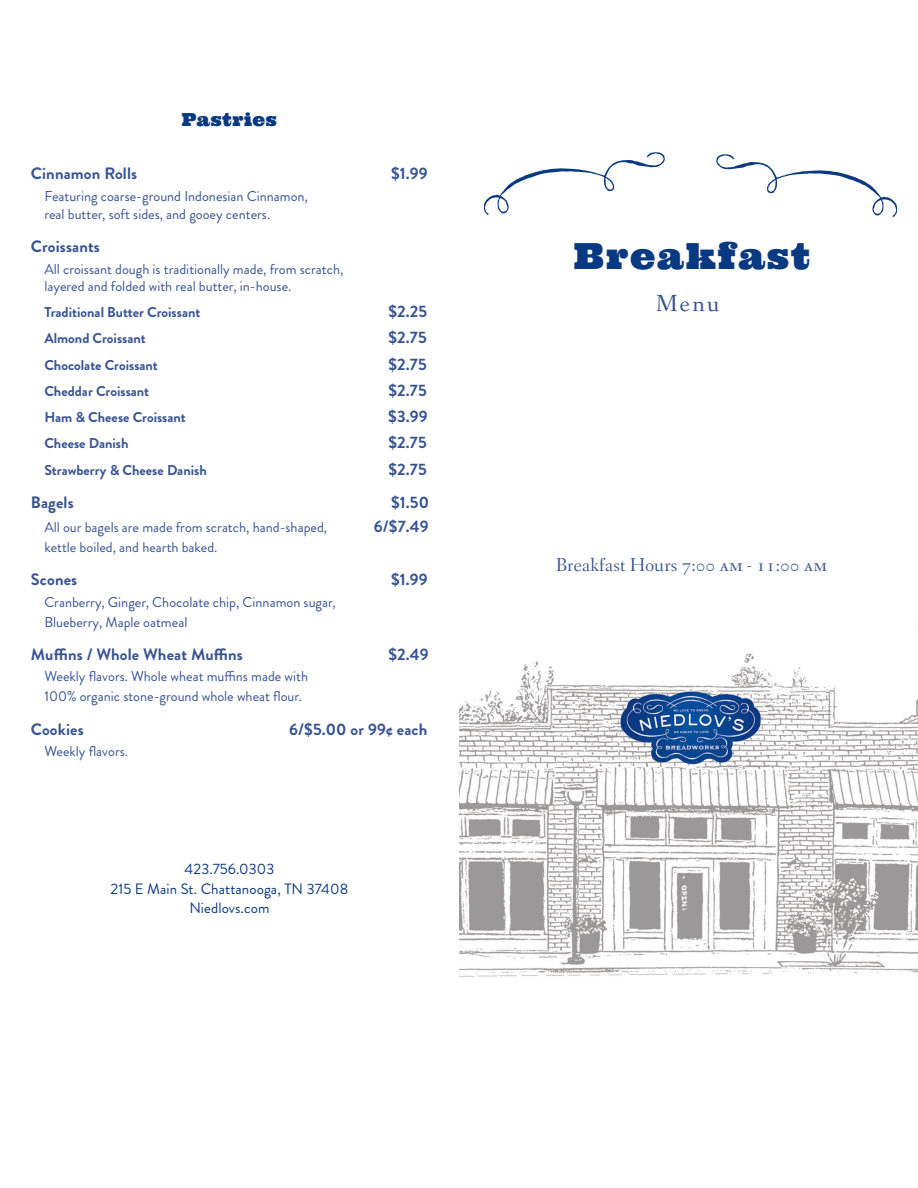
<style>
.page{position:relative;width:918px;height:1188px;background:#fff}
.page>*{position:absolute;margin:0;border:0;box-sizing:border-box;transform-origin:0 0}
.t1{font:36px "Ultra";letter-spacing:.04em;color:#083981}
.t2{font:24px "Fanwood Text";color:#375392}
.t3{font:19.5px "Fanwood";letter-spacing:.005em;color:#375392}
.t4{font:18px "Ultra";letter-spacing:.02em;color:#083981}
.t5{font:700 16.5px "Brandon Grotesque";letter-spacing:.01em;color:#375392}
.t6{font:15px/19.5px "Brandon Grotesque";letter-spacing:.005em;color:#083981;text-align:center}
.t7{font:14.25px/19.8px "Brandon Grotesque";color:#375392}
.t8{font:700 14.25px "Brandon Grotesque";color:#375392}
</style>
<div class="page">
<img style="left:459px;top:627px;width:459px;height:350px">
<svg style="left:484px;top:152px;width:181px;height:63px"></svg>
<svg style="left:716px;top:154px;width:181px;height:63px"></svg>
<p class="t4" style="left:182px;top:108px;width:97px">Pastries</p>
<p class="t5" style="left:31px;top:162px;width:108px">Cinnamon Rolls</p>
<p class="t5" style="left:391px;top:162px;width:38px">$1.99</p>
<p class="t7" style="left:44px;top:187px;width:265px;line-height:18px">Featuring coarse-ground Indonesian Cinnamon, real butter, soft sides, and gooey centers.</p>
<p class="t5" style="left:31px;top:235px;width:71px">Croissants</p>
<p class="t7" style="left:44px;top:260px;width:301px;line-height:17.2px">All croissant dough is traditionally made, from scratch, layered and folded with real butter, in-house.</p>
<p class="t8" style="left:44px;top:302px;width:157px">Traditional Butter Croissant</p>
<p class="t5" style="left:388px;top:300px;width:41px">$2.25</p>
<p class="t8" style="left:44px;top:328px;width:103px">Almond Croissant</p>
<p class="t5" style="left:388px;top:326px;width:40px">$2.75</p>
<p class="t8" style="left:44px;top:355px;width:115px">Chocolate Croissant</p>
<p class="t5" style="left:388px;top:352px;width:40px">$2.75</p>
<p class="t8" style="left:44px;top:381px;width:106px">Cheddar Croissant</p>
<p class="t5" style="left:388px;top:379px;width:40px">$2.75</p>
<p class="t8" style="left:44px;top:407px;width:143px">Ham &amp; Cheese Croissant</p>
<p class="t5" style="left:388px;top:405px;width:41px">$3.99</p>
<p class="t8" style="left:44px;top:434px;width:86px">Cheese Danish</p>
<p class="t5" style="left:388px;top:431px;width:40px">$2.75</p>
<p class="t8" style="left:44px;top:460px;width:164px">Strawberry &amp; Cheese Danish</p>
<p class="t5" style="left:388px;top:458px;width:40px">$2.75</p>
<p class="t5" style="left:31px;top:491px;width:44px">Bagels</p>
<p class="t5" style="left:391px;top:491px;width:40px">$1.50</p>
<p class="t7" style="left:44px;top:518px;width:284px">All our bagels are made from scratch, hand-shaped,</p>
<p class="t5" style="left:374px;top:515px;width:56px">6/$7.49</p>
<p class="t7" style="left:44px;top:537px;width:175px">kettle boiled, and hearth baked.</p>
<p class="t5" style="left:31px;top:568px;width:48px">Scones</p>
<p class="t5" style="left:391px;top:568px;width:38px">$1.99</p>
<p class="t7" style="left:44px;top:592px;width:293px">Cranberry, Ginger, Chocolate chip, Cinnamon sugar,<br>Blueberry, Maple oatmeal</p>
<p class="t5" style="left:31px;top:643px;width:214px">Muffins / Whole Wheat Muffins</p>
<p class="t5" style="left:388px;top:643px;width:42px">$2.49</p>
<p class="t7" style="left:44px;top:667px;width:265px">Weekly flavors. Whole wheat muffins made with<br>100% organic stone-ground whole wheat flour.</p>
<p class="t5" style="left:31px;top:717px;width:54px">Cookies</p>
<p class="t5" style="left:289px;top:717px;width:140px">6/$5.00 or 99¢ each</p>
<p class="t7" style="left:44px;top:742px;width:85px">Weekly flavors.</p>
<p class="t6" style="left:111px;top:860px;width:239px">423.756.0303<br>215 E Main St. Chattanooga, TN 37408<br>Niedlovs.com</p>
<h1 class="t1" style="left:574px;top:232px;width:237px">Breakfast</h1>
<h2 class="t2" style="left:656px;top:289px;width:65px">Menu</h2>
<h3 class="t3" style="left:556px;top:554px;width:273px">Breakfast Hours 7:00 am - 11:00 am</h3>
</div>
